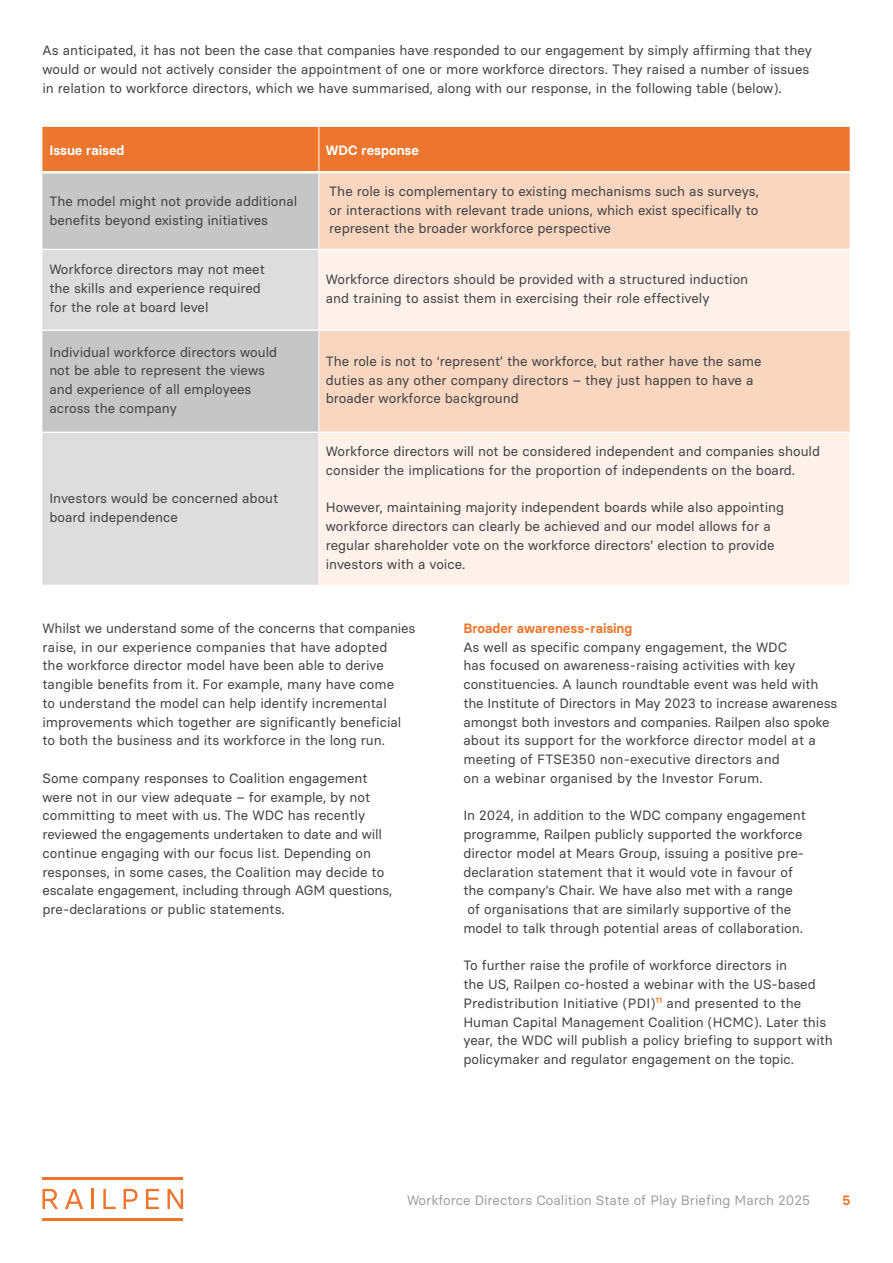
<style>
.page{position:relative;width:893px;height:1263px;background:#fff}
.page>*{position:absolute;margin:0;border:0;box-sizing:border-box;transform-origin:0 0}
.t1{font:13.5px/18.8px "Basier Square";color:#404040}
.t2{font:13.5px "Basier Square";color:#9d9d9c}
.t3{font:600 13.5px "Basier Square";color:#ec762d}
.t4{font:600 13.5px "Basier Square";color:#fff}
</style>
<div class="page">
<svg style="left:43px;top:1189px;width:15px;height:20px"></svg>
<svg style="left:65px;top:1189px;width:18px;height:20px"></svg>
<hr style="left:91px;top:1189px;width:3px;height:20px;background:#ed752e">
<svg style="left:103px;top:1189px;width:13px;height:20px"></svg>
<svg style="left:124px;top:1189px;width:14px;height:20px"></svg>
<hr style="left:43px;top:1218px;width:140px;height:2px;background:#ed752e">
<hr style="left:43px;top:1177px;width:140px;height:3px;background:#ed752e">
<svg style="left:146px;top:1189px;width:13px;height:20px"></svg>
<svg style="left:167px;top:1189px;width:16px;height:20px"></svg>
<div style="left:42px;top:127px;width:808px;height:44px;background:#ec762d"></div>
<div style="left:42px;top:173px;width:277px;height:76px;background:#c6c6c6"></div>
<div style="left:320px;top:173px;width:530px;height:76px;background:#f9d6c0"></div>
<svg style="left:42px;top:250px;width:277px;height:335px;background:#d6d6d6"></svg>
<svg style="left:320px;top:250px;width:530px;height:335px;background:#fbe8dd"></svg>
<hr style="left:319px;top:127px;width:1px;height:44px;background:#fff">
<hr style="left:42px;top:330px;width:277px;height:1px;background:#fff">
<hr style="left:319px;top:330px;width:531px;height:1px;background:#fff">
<hr style="left:42px;top:432px;width:277px;height:1px;background:#fff">
<hr style="left:319px;top:432px;width:531px;height:1px;background:#fff">
<p class="t1" style="left:43px;top:41px;width:771px">As anticipated, it has not been the case that companies have responded to our engagement by simply affirming that they would or would not actively consider the appointment of one or more workforce directors. They raised a number of issues in relation to workforce directors, which we have summarised, along with our response, in the following table (below).</p>
<p class="t4" style="left:49px;top:142px;width:77px">Issue raised</p>
<p class="t4" style="left:326px;top:142px;width:95px">WDC response</p>
<p class="t1" style="left:49px;top:192px;width:249px">The model might not provide additional benefits beyond existing initiatives</p>
<p class="t1" style="left:329px;top:181px;width:431px;text-align:justify">The role is complementary to existing mechanisms such as surveys, or interactions with relevant trade unions, which exist specifically to represent the broader workforce perspective</p>
<p class="t1" style="left:49px;top:260px;width:217px">Workforce directors may not meet the skills and experience required for the role at board level</p>
<p class="t1" style="left:326px;top:270px;width:424px">Workforce directors should be provided with a structured induction and training to assist them in exercising their role effectively</p>
<p class="t1" style="left:49px;top:342px;width:229px">Individual workforce directors would not be able to represent the views and experience of all employees across the company</p>
<p class="t1" style="left:326px;top:352px;width:437px">The role is not to ‘represent’ the workforce, but rather have the same duties as any other company directors – they just happen to have a broader workforce background</p>
<p class="t1" style="left:49px;top:488px;width:230px">Investors would be concerned about board independence</p>
<p class="t1" style="left:326px;top:442px;width:496px">Workforce directors will not be considered independent and companies should consider the implications for the proportion of independents on the board.</p>
<p class="t1" style="left:326px;top:498px;width:460px">However, maintaining majority independent boards while also appointing workforce directors can clearly be achieved and our model allows for a regular shareholder vote on the workforce directors’ election to provide investors with a voice.</p>
<p class="t1" style="left:43px;top:618px;width:374px">Whilst we understand some of the concerns that companies raise, in our experience companies that have adopted<br>the workforce director model have been able to derive tangible benefits from it. For example, many have come<br>to understand the model can help identify incremental improvements which together are significantly beneficial to both the business and its workforce in the long run.</p>
<p class="t1" style="left:43px;top:768px;width:351px">Some company responses to Coalition engagement were not in our view adequate – for example, by not committing to meet with us. The WDC has recently reviewed the engagements undertaken to date and will continue engaging with our focus list. Depending on responses, in some cases, the Coalition may decide to escalate engagement, including through AGM questions, pre-declarations or public statements.</p>
<p class="t3" style="left:463px;top:620px;width:170px">Broader awareness-raising</p>
<p class="t1" style="left:463px;top:637px;width:376px">As well as specific company engagement, the WDC<br>has focused on awareness-raising activities with key constituencies. A launch roundtable event was held with the Institute of Directors in May 2023 to increase awareness amongst both investors and companies. Railpen also spoke about its support for the workforce director model at a meeting of FTSE350 non-executive directors and<br>on a webinar organised by the Investor Forum.</p>
<p class="t1" style="left:463px;top:806px;width:344px">In 2024, in addition to the WDC company engagement</p>
<p class="t1" style="left:463px;top:825px;width:341px">programme, Railpen publicly supported the workforce</p>
<p class="t1" style="left:463px;top:843px;width:342px">director model at Mears Group, issuing a positive pre-</p>
<p class="t1" style="left:463px;top:862px;width:331px">declaration statement that it would vote in favour of</p>
<p class="t1" style="left:463px;top:881px;width:331px">the company’s Chair. We have also met with a range</p>
<p class="t1" style="left:467px;top:900px;width:325px">of organisations that are similarly supportive of the</p>
<p class="t1" style="left:463px;top:918px;width:341px">model to talk through potential areas of collaboration.</p>
<p class="t1" style="left:463px;top:956px;width:371px">To further raise the profile of workforce directors in<br>the US, Railpen co-hosted a webinar with the US-based Predistribution Initiative (PDI)<sup>11</sup> and presented to the Human Capital Management Coalition (HCMC). Later this year, the WDC will publish a policy briefing to support with policymaker and regulator engagement on the topic.</p>
<p class="t2" style="left:407px;top:1192px;width:404px">Workforce Directors Coalition State of Play Briefing March 2025</p>
<p class="t3" style="left:842px;top:1192px;width:10px">5</p>
</div>
